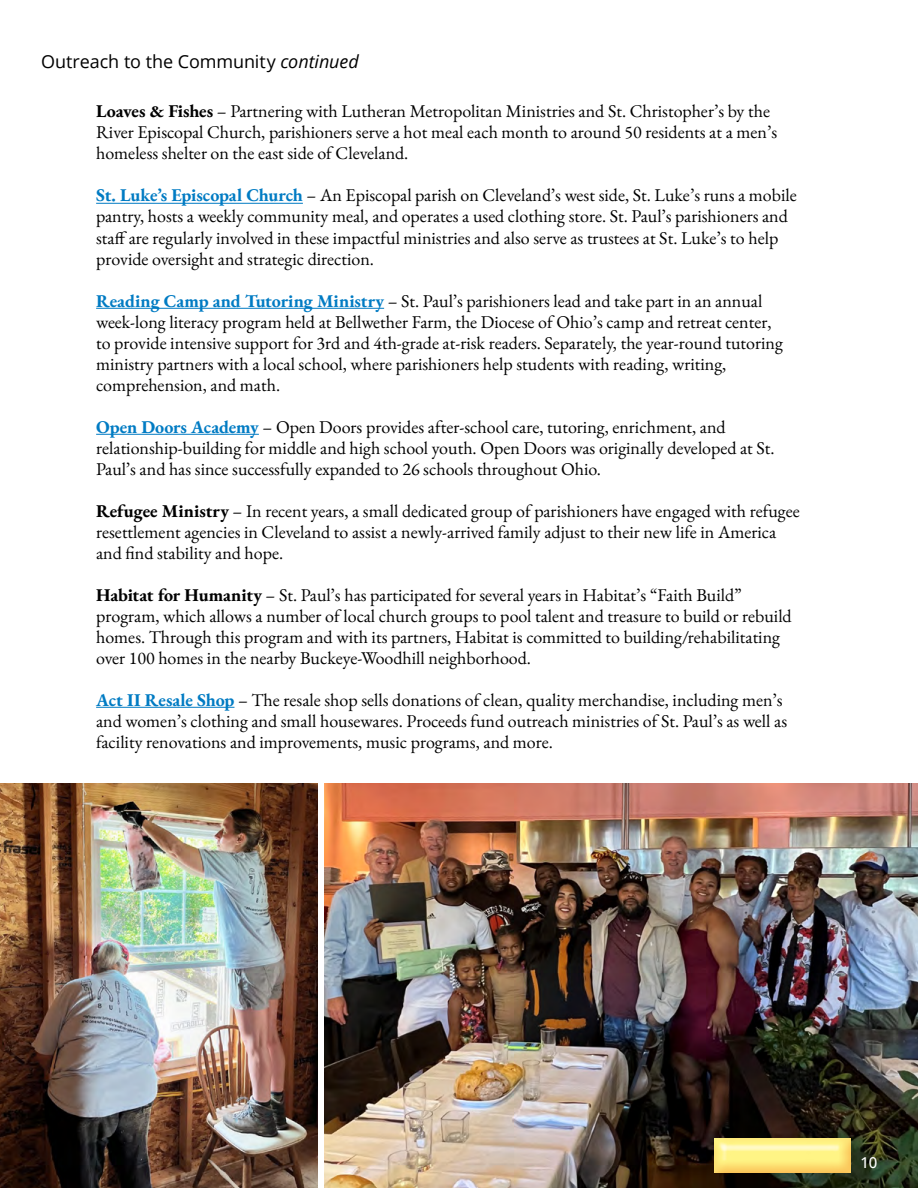
<style>
.page{position:relative;width:918px;height:1188px;background:#fff}
.page>*{position:absolute;margin:0;border:0;box-sizing:border-box;transform-origin:0 0}
.t1{font:18px/21px "EB Garamond";color:#000}
.t2{font:18px "Open Sans";letter-spacing:-.005em;color:#000}
.t3{font:500 15px "Open Sans";color:#fff}
.s1{font-style:italic}
.s2{font-weight:700}
.s3{font-weight:700;color:#007bc3}
</style>
<div class="page">
<img style="left:324px;top:783px;width:594px;height:405px">
<img style="left:0;top:783px;width:317px;height:405px">
<hr style="left:96px;top:203px;width:207px;height:1px;background:#007bc3">
<hr style="left:96px;top:308px;width:288px;height:1px;background:#007bc3">
<hr style="left:96px;top:434px;width:163px;height:1px;background:#007bc3">
<hr style="left:96px;top:707px;width:138px;height:1px;background:#007bc3">
<div style="left:701px;top:1125px;width:161px;height:48px;background:#fff;opacity:.75"></div>
<div style="left:706px;top:1131px;width:157px;height:42px;background:#f47b20;opacity:.85"></div>
<p class="t2" style="left:41px;top:49px;width:319px">Outreach to the Community <span class="s1">continued</span></p>
<p class="t1" style="left:96px;top:101px;width:683px"><span class="s2">Loaves &amp; Fishes</span> – Partnering with Lutheran Metropolitan Ministries and St. Christopher’s by the<br>River Episcopal Church, parishioners serve a hot meal each month to around 50 residents at a men’s homeless shelter on the east side of Cleveland.</p>
<p class="t1" style="left:96px;top:185px;width:702px"><span class="s3">St. Luke’s Episcopal Church</span> – An Episcopal parish on Cleveland’s west side, St. Luke’s runs a mobile pantry, hosts a weekly community meal, and operates a used clothing store. St. Paul’s parishioners and staff are regularly involved in these impactful ministries and also serve as trustees at St. Luke’s to help provide oversight and strategic direction.</p>
<p class="t1" style="left:96px;top:290px;width:688px"><span class="s3">Reading Camp and Tutoring Ministry</span> – St. Paul’s parishioners lead and take part in an annual week-long literacy program held at Bellwether Farm, the Diocese of Ohio’s camp and retreat center, to provide intensive support for 3rd and 4th-grade at-risk readers. Separately, the year-round tutoring ministry partners with a local school, where parishioners help students with reading, writing, comprehension, and math.</p>
<p class="t1" style="left:96px;top:416px;width:680px"><span class="s3">Open Doors Academy</span> – Open Doors provides after-school care, tutoring, enrichment, and relationship-building for middle and high school youth. Open Doors was originally developed at St.<br>Paul’s and has since successfully expanded to 26 schools throughout Ohio.</p>
<p class="t1" style="left:96px;top:500px;width:705px"><span class="s2">Refugee Ministry</span> – In recent years, a small dedicated group of parishioners have engaged with refugee resettlement agencies in Cleveland to assist a newly-arrived family adjust to their new life in America and find stability and hope.</p>
<p class="t1" style="left:96px;top:584px;width:697px"><span class="s2">Habitat for Humanity</span> – St. Paul’s has participated for several years in Habitat’s “Faith Build” program, which allows a number of local church groups to pool talent and treasure to build or rebuild homes. Through this program and with its partners, Habitat is committed to building/rehabilitating over 100 homes in the nearby Buckeye-Woodhill neighborhood.</p>
<p class="t1" style="left:96px;top:689px;width:693px"><span class="s3">Act II Resale Shop</span> – The resale shop sells donations of clean, quality merchandise, including men’s and women’s clothing and small housewares. Proceeds fund outreach ministries of St. Paul’s as well as facility renovations and improvements, music programs, and more.</p>
<p class="t3" style="left:860px;top:1153px;width:19px">10</p>
</div>
